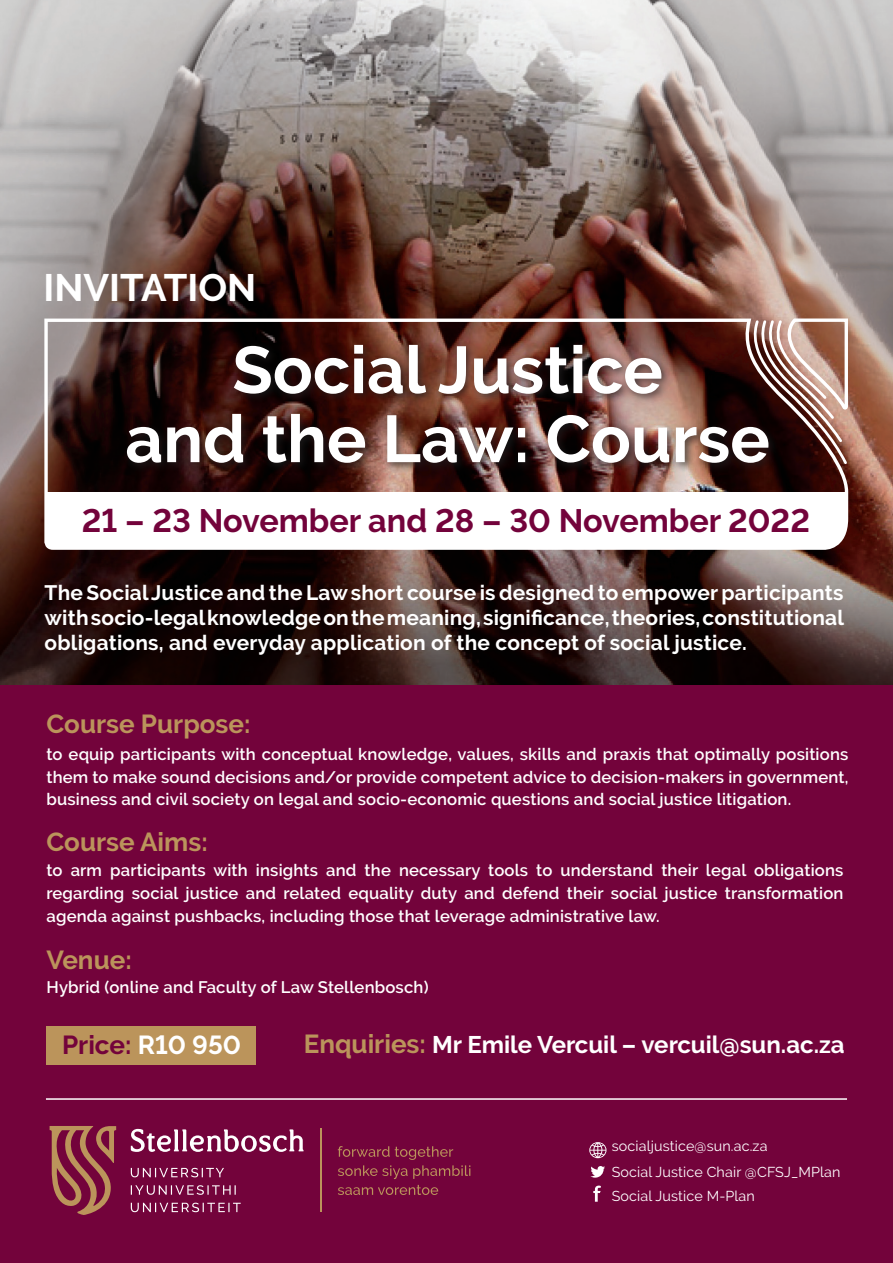
<style>
.page{position:relative;width:893px;height:1263px;background:#fff}
.page>*{position:absolute;margin:0;border:0;box-sizing:border-box;transform-origin:0 0}
.t1{font:700 66.15px "Raleway";color:#fff}
.t2{font:700 38.1px "Raleway";color:#fff}
.t3{font:700 32.4px "Raleway";color:#73033b}
.t4{font:700 25.95px "Raleway";color:#bb945b}
.t5{font:700 25.95px "Raleway";color:#73033b}
.t6{font:700 24px "Raleway";color:#fff}
.t7{font:700 20.85px/25px "Raleway";letter-spacing:.01em;color:#fff;text-align:justify}
.t8{font:600 16.65px/22.6px "Raleway";letter-spacing:.01em;color:#fff;text-align:justify}
.t9{font:14.25px "Raleway";letter-spacing:.01em;color:#fff}
.s1{color:#fff}
.s2{font-size:25.95px;color:#bb945b}
</style>
<div class="page">
<img style="left:0;top:0;width:893px;height:361px">
<svg style="left:0;top:361px;width:893px;height:324px;background:#3d2824"></svg>
<div style="left:0;top:685px;width:893px;height:578px;background:#73033b"></div>
<hr style="left:46px;top:1098px;width:801px;height:2px;background:#fff">
<svg style="left:593px;top:1185px;width:8px;height:17px"></svg>
<svg style="left:590px;top:1166px;width:15px;height:12px"></svg>
<svg style="left:589px;top:1142px;width:17px;height:16px"></svg>
<svg style="left:50px;top:1126px;width:66px;height:89px"></svg>
<svg style="left:131px;top:1168px;width:93px;height:9px"></svg>
<svg style="left:131px;top:1185px;width:105px;height:10px"></svg>
<svg style="left:131px;top:1203px;width:110px;height:9px"></svg>
<svg style="left:131px;top:1129px;width:172px;height:23px"></svg>
<hr style="left:320px;top:1129px;width:1px;height:83px;background:#bb945b">
<svg style="left:338px;top:1185px;width:100px;height:10px"></svg>
<svg style="left:338px;top:1146px;width:132px;height:33px"></svg>
<div style="left:46px;top:1026px;width:209px;height:39px;background:#bb945b"></div>
<svg style="left:43px;top:316px;width:807px;height:235px"></svg>
<svg style="left:748px;top:318px;width:101px;height:148px"></svg>
<div style="left:123px;top:340px;width:656px;height:134px;background:#231f20;opacity:.75"></div>
<p class="t2" style="left:43px;top:266px;width:214px">INVITATION</p>
<p class="t1" style="left:232px;top:332px;width:432px">Social Justice</p>
<p class="t1" style="left:125px;top:401px;width:646px">and the Law: Course</p>
<p class="t3" style="left:82px;top:503px;width:730px">21 – 23 November and 28 – 30 November 2022</p>
<p class="t7" style="left:45px;top:580px;width:801px">The Social Justice and the Law short course is designed to empower participants with socio-legal knowledge on the meaning, significance, theories, constitutional obligations, and everyday application of the concept of social justice.</p>
<p class="t4" style="left:46px;top:709px;width:206px">Course Purpose:</p>
<p class="t8" style="left:46px;top:743px;width:803px">to equip participants with conceptual knowledge, values, skills and praxis that optimally positions them to make sound decisions and/or provide competent advice to decision-makers in government, business and civil society on legal and socio-economic questions and social justice litigation.</p>
<p class="t4" style="left:46px;top:827px;width:163px">Course Aims:</p>
<p class="t8" style="left:46px;top:859px;width:798px">to arm participants with insights and the necessary tools to understand their legal obligations regarding social justice and related equality duty and defend their social justice transformation agenda against pushbacks, including those that leverage administrative law.</p>
<p class="t4" style="left:46px;top:945px;width:87px">Venue:</p>
<p class="t8" style="left:46px;top:976px;width:384px">Hybrid (online and Faculty of Law Stellenbosch)</p>
<p class="t5" style="left:62px;top:1030px;width:181px">Price: <span class="s1">R10 950</span></p>
<p class="t6" style="left:304px;top:1031px;width:542px"><span class="s2">Enquiries:</span> Mr Emile Vercuil – vercuil@sun.ac.za</p>
<p class="t9" style="left:612px;top:1138px;width:157px">socialjustice@sun.ac.za</p>
<p class="t9" style="left:612px;top:1164px;width:230px">Social Justice Chair @CFSJ_MPlan</p>
<p class="t9" style="left:612px;top:1188px;width:145px">Social Justice M-Plan</p>
</div>
